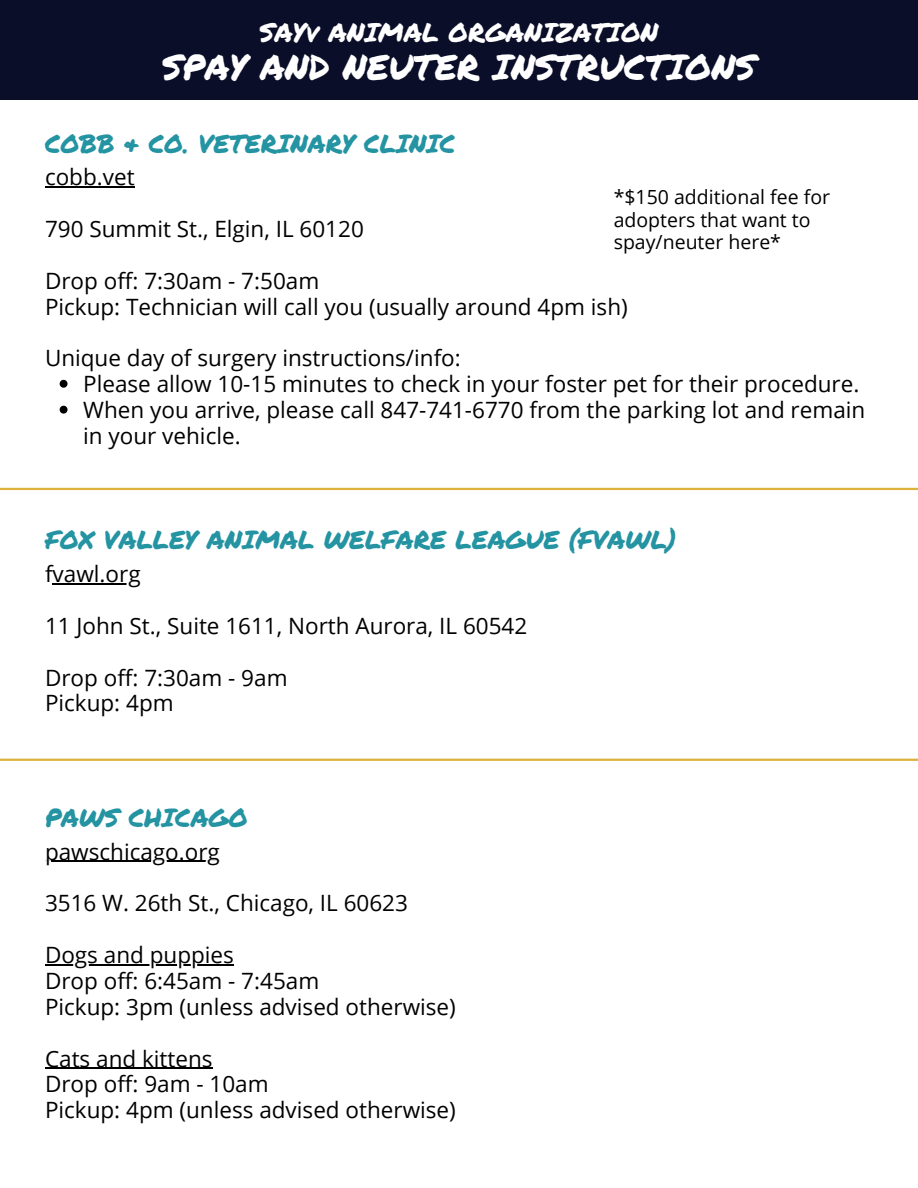
<style>
.page{position:relative;width:918px;height:1188px;background:#fff}
.page>*{position:absolute;margin:0;border:0;box-sizing:border-box;transform-origin:0 0}
.t1{font:35.25px "Permanent Marker";color:#fff}
.t2{font:26.25px "Permanent Marker";color:#fff}
.t3{font:25.5px "Permanent Marker";color:#2493a2}
.t4{font:22.5px/25.8px "Open Sans";color:#000}
.t5{font:19.5px/22.5px "Open Sans";color:#000}
</style>
<div class="page">
<hr style="left:53px;top:583px;width:88px;height:1px;background:#000">
<hr style="left:45px;top:861px;width:175px;height:1px;background:#000">
<hr style="left:45px;top:964px;width:189px;height:1px;background:#000">
<hr style="left:45px;top:1068px;width:168px;height:1px;background:#000">
<hr style="left:0;top:759px;width:918px;height:2px;background:#ddb23c">
<div style="left:0;top:0;width:918px;height:100px;background:#0a0e28"></div>
<hr style="left:0;top:488px;width:918px;height:2px;background:#ddb23c">
<hr style="left:45px;top:186px;width:90px;height:1px;background:#000">
<svg style="left:60px;top:380px;width:8px;height:8px"></svg>
<svg style="left:60px;top:406px;width:8px;height:8px"></svg>
<p class="t2" style="left:259px;top:13px;width:401px">SAYv ANIMAL ORGANIZATION</p>
<p class="t1" style="left:162px;top:41px;width:595px">SPAY AND NEUTER INSTRUCTIONS</p>
<h4 class="t3" style="left:45px;top:124px;width:412px">COBB &amp; CO. VETERINARY CLINIC</h4>
<h2 class="t4" style="left:45px;top:164px;width:91px">cobb.vet</h2>
<h4 class="t4" style="left:45px;top:215px;width:320px">790 Summit St., Elgin, IL 60120</h4>
<h4 class="t4" style="left:45px;top:267px;width:584px">Drop off: 7:30am - 7:50am<br>Pickup: Technician will call you (usually around 4pm ish)</h4>
<h4 class="t4" style="left:45px;top:345px;width:417px">Unique day of surgery instructions/info:</h4>
<p class="t4" style="left:83px;top:371px;width:778px">Please allow 10-15 minutes to check in your foster pet for their procedure.</p>
<h2 class="t4" style="left:83px;top:396px;width:784px">When you arrive, please call 847-741-6770 from the parking lot and remain in your vehicle.</h2>
<h4 class="t5" style="left:614px;top:186px;width:218px">*$150 additional fee for adopters that want to spay/neuter here*</h4>
<h3 class="t3" style="left:45px;top:521px;width:633px">FOX VALLEY ANIMAL WELFARE LEAGUE (FVAWL)</h3>
<h1 class="t4" style="left:45px;top:560px;width:97px">fvawl.org</h1>
<h2 class="t4" style="left:45px;top:612px;width:484px">11 John St., Suite 1611, North Aurora, IL 60542</h2>
<h4 class="t4" style="left:45px;top:664px;width:244px">Drop off: 7:30am - 9am<br>Pickup: 4pm</h4>
<h4 class="t3" style="left:45px;top:799px;width:204px">PAWS CHICAGO</h4>
<h4 class="t4" style="left:45px;top:838px;width:176px">pawschicago.org</h4>
<h4 class="t4" style="left:45px;top:890px;width:364px">3516 W. 26th St., Chicago, IL 60623</h4>
<p class="t4" style="left:45px;top:941px;width:412px">Dogs and puppies<br>Drop off: 6:45am - 7:45am<br>Pickup: 3pm (unless advised otherwise)</p>
<p class="t4" style="left:45px;top:1045px;width:412px">Cats and kittens<br>Drop off: 9am - 10am<br>Pickup: 4pm (unless advised otherwise)</p>
</div>
